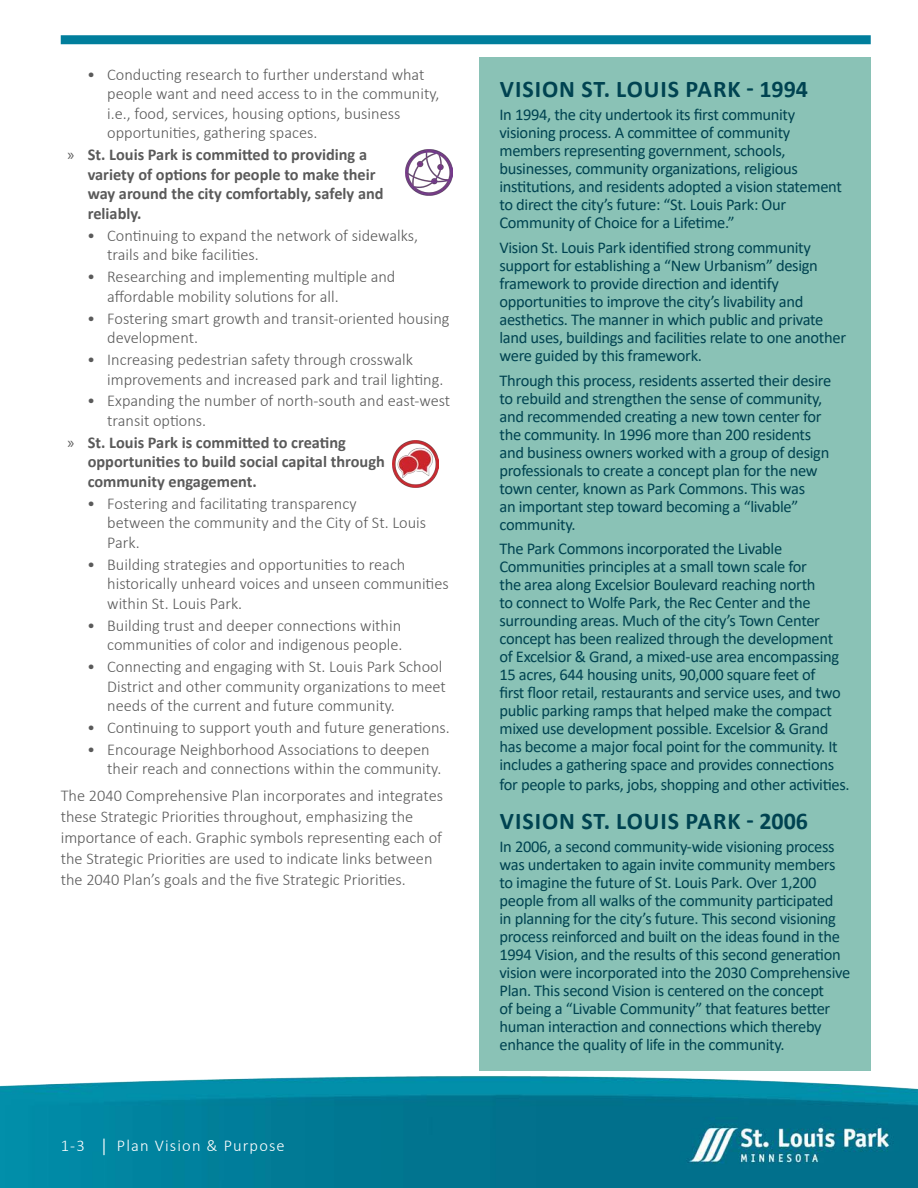
<style>
.page{position:relative;width:918px;height:1188px;background:#fff}
.page>*{position:absolute;margin:0;border:0;box-sizing:border-box;transform-origin:0 0}
.Sidebar_Heading_1{font:700 24px "Calibri";letter-spacing:.04em;color:#004351}
.Sidebar_Text{font:16.5px/18px "Calibri";letter-spacing:-.02em;color:#004351}
.Body_Text{font:300 16.5px/19.5px "Calibri";color:#5a5a5a}
.t1{font:700 16.5px/19.5px "Calibri";color:#5a5a5a}
.t2{font:300 16.5px "Calibri";letter-spacing:.07em;color:#fff}
.s1{font-family:"Myriad Pro";font-weight:400}
</style>
<div class="page">
<img style="left:0;top:1076px;width:918px;height:112px">
<div style="left:61px;top:35px;width:810px;height:9px;background:#007e9c"></div>
<div style="left:479px;top:57px;width:392px;height:1013px;background:#8ac2b6"></div>
<img style="left:406px;top:149px;width:46px;height:47px">
<img style="left:393px;top:441px;width:46px;height:46px">
<p class="Body_Text" style="left:107px;top:64px;width:334px;text-indent:-20px">• Conducting research to further understand what people want and need access to in the community, i.e., food, services, housing options, business opportunities, gathering spaces.</p>
<p class="t1" style="left:88px;top:145px;width:297px;text-indent:-20px"><span class="s1">»</span> St. Louis Park is committed to providing a variety of options for people to make their way around the city comfortably, safely and reliably.</p>
<p class="Body_Text" style="left:107px;top:225px;width:312px;text-indent:-20px">• Continuing to expand the network of sidewalks, trails and bike facilities.</p>
<p class="Body_Text" style="left:107px;top:267px;width:290px;text-indent:-20px">• Researching and implementing multiple and affordable mobility solutions for all.</p>
<p class="Body_Text" style="left:107px;top:308px;width:344px;text-indent:-20px">• Fostering smart growth and transit-oriented housing development.</p>
<p class="Body_Text" style="left:107px;top:350px;width:338px;text-indent:-20px">• Increasing pedestrian safety through crosswalk improvements and increased park and trail lighting.</p>
<p class="Body_Text" style="left:107px;top:391px;width:345px;text-indent:-20px">• Expanding the number of north-south and east-west transit options.</p>
<p class="t1" style="left:88px;top:432px;width:299px;text-indent:-20px"><span class="s1">»</span> St. Louis Park is committed to creating opportunities to build social capital through community engagement.</p>
<p class="Body_Text" style="left:107px;top:493px;width:320px;text-indent:-20px">• Fostering and facilitating transparency<br>between the community and the City of St. Louis<br>Park.</p>
<p class="Body_Text" style="left:107px;top:554px;width:343px;text-indent:-20px">• Building strategies and opportunities to reach historically unheard voices and unseen communities within St. Louis Park.</p>
<p class="Body_Text" style="left:87px;top:615px;width:317px;text-align:right">• Building trust and deeper connections within communities of color and indigenous people.</p>
<p class="Body_Text" style="left:107px;top:657px;width:340px;text-indent:-20px">• Connecting and engaging with St. Louis Park School<br>District and other community organizations to meet needs of the current and future community.</p>
<p class="Body_Text" style="left:87px;top:718px;width:364px">• Continuing to support youth and future generations.</p>
<p class="Body_Text" style="left:107px;top:740px;width:336px;text-indent:-20px">• Encourage Neighborhood Associations to deepen their reach and connections within the community.</p>
<p class="Body_Text" style="left:61px;top:785px;width:384px;line-height:21px">The 2040 Comprehensive Plan incorporates and integrates these Strategic Priorities throughout, emphasizing the importance of each. Graphic symbols representing each of the Strategic Priorities are used to indicate links between the 2040 Plan’s goals and the five Strategic Priorities.</p>
<p class="t2" style="left:61px;top:1135px;width:226px">1-3 <span class="s1">|</span> Plan Vision &amp; Purpose</p>
<p class="Sidebar_Heading_1" style="left:500px;top:72px;width:310px">VISION ST. LOUIS PARK - 1994</p>
<p class="Sidebar_Text" style="left:500px;top:105px;width:344px">In 1994, the city undertook its first community visioning process. A committee of community members representing government, schools, businesses, community organizations, religious institutions, and residents adopted a vision statement to direct the city’s future: “St. Louis Park: Our Community of Choice for a Lifetime.”</p>
<p class="Sidebar_Text" style="left:500px;top:238px;width:348px">Vision St. Louis Park identified strong community support for establishing a “New Urbanism” design framework to provide direction and identify opportunities to improve the city’s livability and aesthetics. The manner in which public and private land uses, buildings and facilities relate to one another were guided by this framework.</p>
<p class="Sidebar_Text" style="left:500px;top:371px;width:333px">Through this process, residents asserted their desire to rebuild and strengthen the sense of community, and recommended creating a new town center for the community. In 1996 more than 200 residents and business owners worked with a group of design professionals to create a concept plan for the new town center, known as Park Commons. This was<br>an important step toward becoming a “livable” community.</p>
<p class="Sidebar_Text" style="left:500px;top:539px;width:343px">The Park Commons incorporated the Livable Communities principles at a small town scale for<br>the area along Excelsior Boulevard reaching north<br>to connect to Wolfe Park, the Rec Center and the surrounding areas. Much of the city’s Town Center concept has been realized through the development of Excelsior &amp; Grand, a mixed-use area encompassing 15 acres, 644 housing units, 90,000 square feet of first floor retail, restaurants and service uses, and two public parking ramps that helped make the compact mixed use development possible. Excelsior &amp; Grand has become a major focal point for the community. It includes a gathering space and provides connections</p>
<p class="Sidebar_Text" style="left:500px;top:775px;width:352px">for people to parks, jobs, shopping and other activities.</p>
<p class="Sidebar_Heading_1" style="left:500px;top:804px;width:310px">VISION ST. LOUIS PARK - 2006</p>
<p class="Sidebar_Text" style="left:500px;top:837px;width:352px">In 2006, a second community-wide visioning process was undertaken to again invite community members to imagine the future of St. Louis Park. Over 1,200 people from all walks of the community participated<br>in planning for the city’s future. This second visioning process reinforced and built on the ideas found in the 1994 Vision, and the results of this second generation vision were incorporated into the 2030 Comprehensive Plan. This second Vision is centered on the concept<br>of being a “Livable Community” that features better human interaction and connections which thereby enhance the quality of life in the community.</p>
</div>
